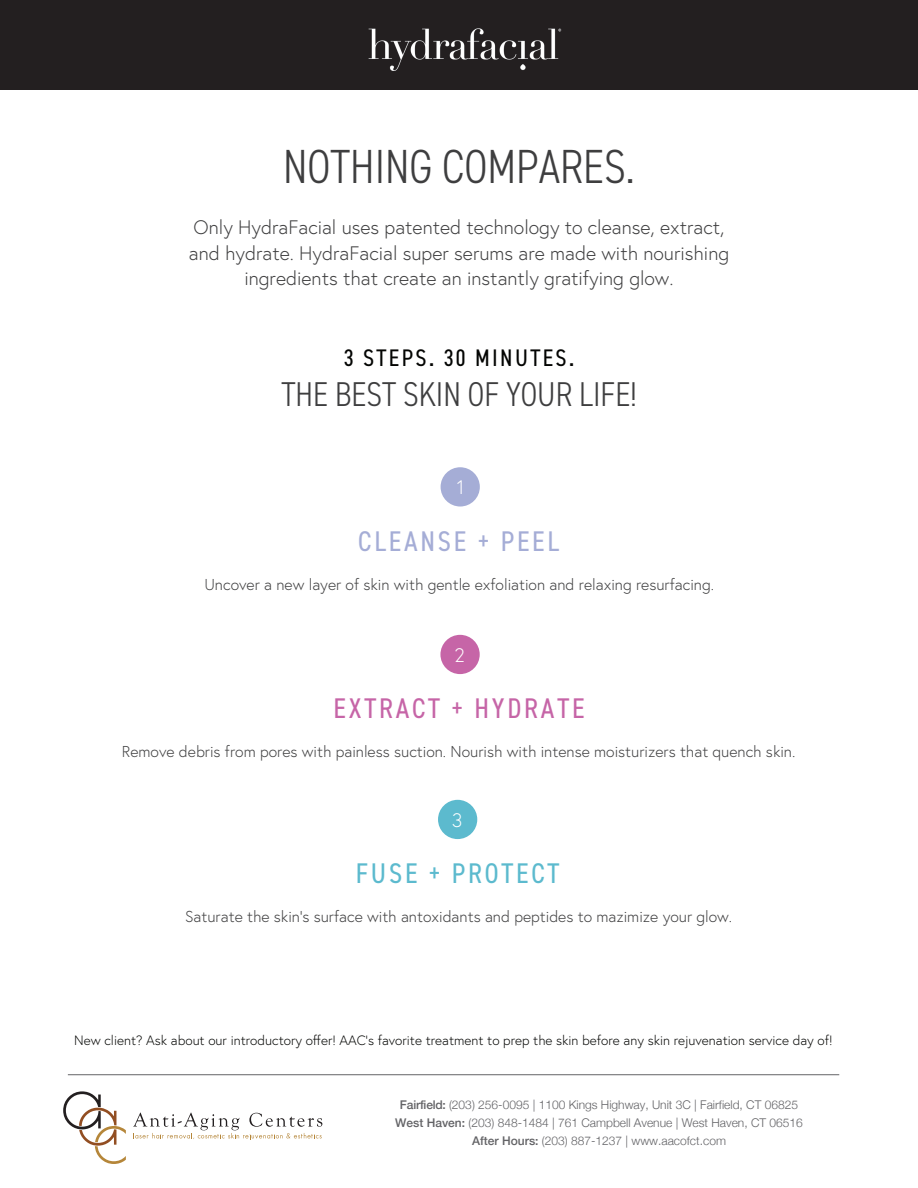
<style>
.page{position:relative;width:918px;height:1188px;background:#fff}
.page>*{position:absolute;margin:0;border:0;box-sizing:border-box;transform-origin:0 0}
.t1{font:300 condensed 48px "DIN2014";color:#3e3e3f}
.t2{font:300 condensed 34.5px "DIN2014";color:#3e3e3f}
.t3{font:condensed 28.5px "DIN2014";letter-spacing:.1em;color:#c665a7}
.t4{font:condensed 28.5px "DIN2014";letter-spacing:.1em;color:#a5add6}
.t5{font:condensed 28.5px "DIN2014";letter-spacing:.1em;color:#5cbace}
.t6{font:condensed 24px "DIN2014";letter-spacing:.1em;color:#040503}
.t7{font:300 19.5px/25.5px "Europa";color:#3e3e3f;text-align:center}
.t8{font:300 19.5px "Europa";color:#fff}
.t9{font:300 15.75px "Europa";color:#3e3e3f}
.t10{font:300 13.5px "Europa";color:#040503}
.t11{font:300 12px/18px "Helvetica Neue";color:#636366;text-align:center}
.s1{font-weight:500}
</style>
<div class="page">
<div style="left:441px;top:467px;width:39px;height:40px;background:#a5add6;border-radius:50%"></div>
<div style="left:438px;top:800px;width:39px;height:39px;background:#5cbace;border-radius:50%"></div>
<div style="left:440px;top:635px;width:40px;height:39px;background:#c665a7;border-radius:50%"></div>
<div style="left:0;top:0;width:918px;height:90px;background:#231f20"></div>
<img style="left:368px;top:28px;width:194px;height:43px">
<hr style="left:68px;top:1074px;width:771px;height:1px;background:#636466">
<svg style="left:63px;top:1091px;width:63px;height:73px"></svg>
<svg style="left:133px;top:1113px;width:189px;height:27px"></svg>
<h1 class="t1" style="left:283px;top:137px;width:353px">NOTHING COMPARES.</h1>
<p class="t7" style="left:189px;top:214px;width:542px">Only HydraFacial uses patented technology to cleanse, extract, and hydrate. HydraFacial super serums are made with nourishing ingredients that create an instantly gratifying glow.</p>
<h3 class="t6" style="left:344px;top:342px;width:232px">3 STEPS. 30 MINUTES.</h3>
<h2 class="t2" style="left:281px;top:374px;width:357px">THE BEST SKIN OF YOUR LIFE!</h2>
<p class="t8" style="left:457px;top:475px;width:9px">1</p>
<h3 class="t4" style="left:358px;top:522px;width:202px">CLEANSE + PEEL</h3>
<p class="t9" style="left:204px;top:574px;width:511px">Uncover a new layer of skin with gentle exfoliation and relaxing resurfacing.</p>
<p class="t8" style="left:454px;top:643px;width:12px">2</p>
<h3 class="t3" style="left:334px;top:689px;width:252px">EXTRACT + HYDRATE</h3>
<p class="t9" style="left:122px;top:742px;width:675px">Remove debris from pores with painless suction. Nourish with intense moisturizers that quench skin.</p>
<p class="t8" style="left:452px;top:808px;width:12px">3</p>
<h3 class="t5" style="left:356px;top:854px;width:205px">FUSE + PROTECT</h3>
<p class="t9" style="left:185px;top:907px;width:549px">Saturate the skin’s surface with antoxidants and peptides to mazimize your glow.</p>
<p class="t10" style="left:74px;top:1032px;width:760px">New client? Ask about our introductory offer! AAC’s favorite treatment to prep the skin before any skin rejuvenation service day of!</p>
<p class="t11" style="left:395px;top:1095px;width:409px"><span class="s1">Fairfield:</span> (203) 256-0095 | 1100 Kings Highway, Unit 3C | Fairfield, CT 06825<br><span class="s1">West Haven:</span> (203) 848-1484 | 761 Campbell Avenue | West Haven, CT 06516<br><span class="s1">After Hours:</span> (203) 887-1237 | www.aacofct.com</p>
</div>
